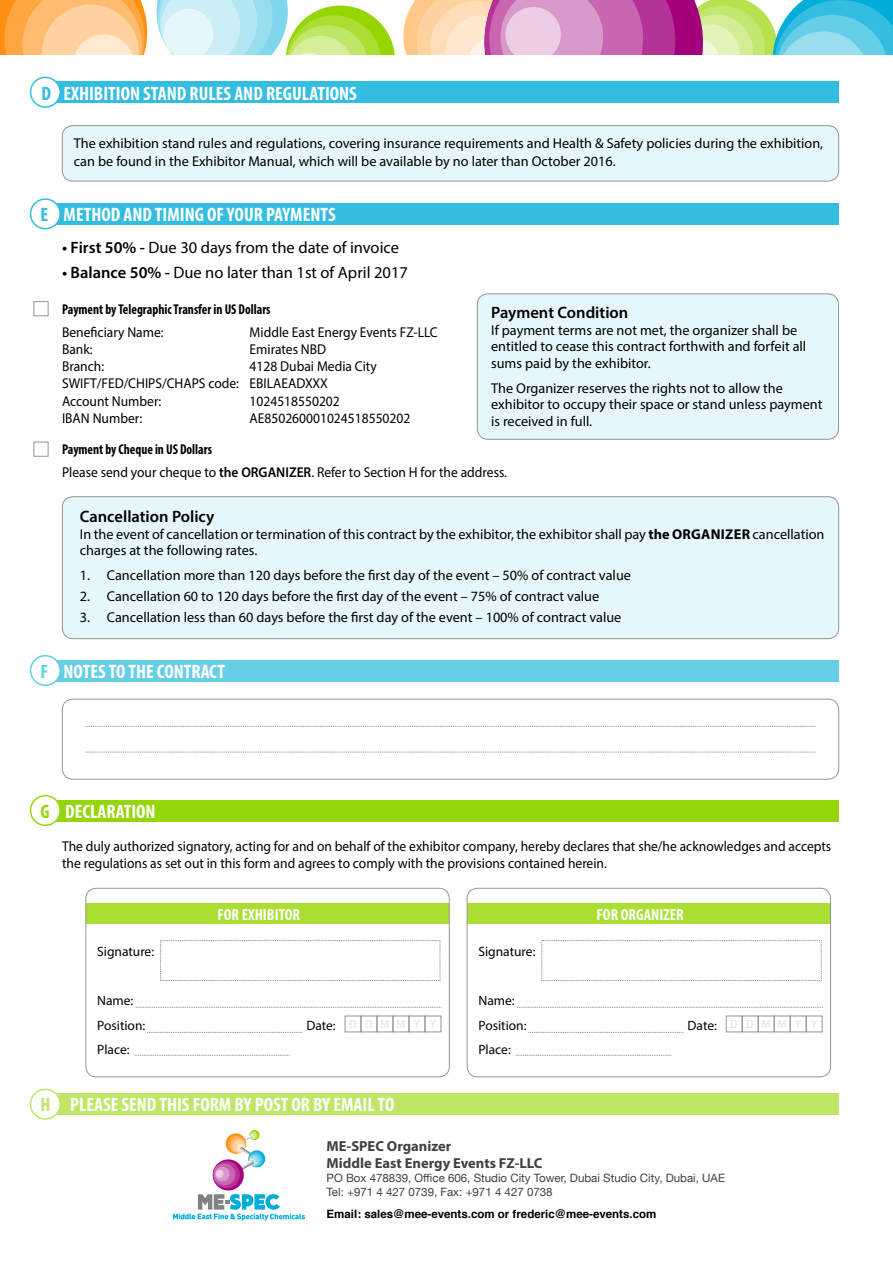
<style>
.page{position:relative;width:893px;height:1263px;background:#fff}
.page>*{position:absolute;margin:0;border:0;box-sizing:border-box;transform-origin:0 0}
.t1{font:700 condensed 19.5px "Myriad Pro";color:#fff}
.t2{font:16.5px "Myriad Pro";color:#000}
.t3{font:600 16.5px "Myriad Pro";color:#000}
.t4{font:700 condensed 16.05px "Myriad Pro";color:#fff}
.t5{font:700 14.55px/17.4px "Myriad Pro";color:#414042}
.t6{font:14.25px/16.5px "Myriad Pro";color:#000}
.t7{font:14.25px/17.1px "Myriad Pro";color:#000;scale:.95 1}
.t8{font:700 condensed 14.25px "Myriad Pro";color:#000;scale:.93 1}
.t9{font:13.5px/24.5px "Myriad Pro";color:#000}
.t10{font:11.7px "Myriad Pro";letter-spacing:.78em;color:#e1e2e3;scale:.92 1}
.t11{font:11.55px/13.8px "Helvetica Neue";color:#414042}
.t12{font:700 11.55px "Helvetica";color:#000}
.s1{color:#33bde0}
.s2{font-weight:600}
.s3{font-weight:700}
.s4{color:#66cee7}
.s5{color:#94d60a}
.s6{color:#bfe666}
</style>
<div class="page">
<div style="left:51px;top:203px;width:788px;height:22px;background:#33bde0"></div>
<div style="left:51px;top:660px;width:788px;height:21px;background:#66cee7"></div>
<div style="left:51px;top:800px;width:788px;height:21px;background:#94d60a"></div>
<div style="left:31px;top:199px;width:29px;height:30px;background:#fffffe;border-radius:50%"></div>
<div style="left:30px;top:198px;width:31px;height:31px;border:2px solid #33bde0;border-radius:50%"></div>
<div style="left:31px;top:656px;width:29px;height:29px;background:#fffffe;border-radius:50%"></div>
<div style="left:30px;top:655px;width:31px;height:31px;border:2px solid #66cee7;border-radius:50%"></div>
<div style="left:31px;top:796px;width:29px;height:29px;background:#fff;border-radius:50%"></div>
<div style="left:30px;top:795px;width:31px;height:31px;border:2px solid #94d60a;border-radius:50%"></div>
<div style="left:34px;top:301px;width:14px;height:15px;border:1px solid #939598"></div>
<div style="left:34px;top:442px;width:14px;height:15px;border:1px solid #939598"></div>
<div style="left:62px;top:497px;width:777px;height:142px;background:#e6f7fb;border-radius:11px"></div>
<div style="left:62px;top:496px;width:777px;height:143px;border:1px solid #939598;border-radius:11px"></div>
<div style="left:62px;top:699px;width:777px;height:80px;border:1px solid #939598;border-radius:11px"></div>
<svg style="left:85px;top:726px;width:731px;height:1px"></svg>
<svg style="left:85px;top:752px;width:731px;height:1px"></svg>
<div style="left:51px;top:82px;width:788px;height:21px;background:#33bde0"></div>
<div style="left:31px;top:77px;width:29px;height:30px;background:#fffffe;border-radius:50%"></div>
<div style="left:30px;top:77px;width:31px;height:31px;border:2px solid #33bde0;border-radius:50%"></div>
<div style="left:86px;top:903px;width:363px;height:21px;background:#aade33"></div>
<div style="left:86px;top:888px;width:364px;height:189px;border:1px solid #939598;border-radius:10px"></div>
<div style="left:467px;top:903px;width:363px;height:21px;background:#aade33"></div>
<div style="left:467px;top:888px;width:364px;height:189px;border:1px solid #939598;border-radius:10px"></div>
<svg style="left:136px;top:1007px;width:306px;height:1px"></svg>
<svg style="left:517px;top:1007px;width:306px;height:1px"></svg>
<svg style="left:147px;top:1032px;width:155px;height:1px"></svg>
<svg style="left:135px;top:1055px;width:155px;height:1px"></svg>
<svg style="left:528px;top:1032px;width:156px;height:1px"></svg>
<svg style="left:516px;top:1055px;width:155px;height:1px"></svg>
<svg style="left:160px;top:940px;width:281px;height:41px"></svg>
<svg style="left:541px;top:940px;width:281px;height:41px"></svg>
<div style="left:345px;top:1016px;width:16px;height:16px;border:1px solid #939598"></div>
<div style="left:361px;top:1016px;width:16px;height:16px;border:1px solid #939598"></div>
<div style="left:377px;top:1016px;width:16px;height:16px;border:1px solid #939598"></div>
<div style="left:393px;top:1016px;width:16px;height:16px;border:1px solid #939598"></div>
<div style="left:409px;top:1016px;width:16px;height:16px;border:1px solid #939598"></div>
<div style="left:425px;top:1016px;width:16px;height:16px;border:1px solid #939598"></div>
<div style="left:726px;top:1016px;width:16px;height:16px;border:1px solid #939598"></div>
<div style="left:742px;top:1016px;width:16px;height:16px;border:1px solid #939598"></div>
<div style="left:758px;top:1016px;width:16px;height:16px;border:1px solid #939598"></div>
<div style="left:774px;top:1016px;width:16px;height:16px;border:1px solid #939598"></div>
<div style="left:790px;top:1016px;width:16px;height:16px;border:1px solid #939598"></div>
<div style="left:806px;top:1016px;width:16px;height:16px;border:1px solid #939598"></div>
<div style="left:51px;top:1094px;width:788px;height:21px;background:#bfe666"></div>
<div style="left:31px;top:1089px;width:29px;height:30px;background:#fff;border-radius:50%"></div>
<div style="left:30px;top:1088px;width:31px;height:32px;border:2px solid #bfe666;border-radius:50%"></div>
<svg style="left:173px;top:1130px;width:132px;height:91px"></svg>
<svg style="left:0;top:0;width:148px;height:54px;background:#ffc27f"></svg>
<svg style="left:157px;top:0;width:736px;height:54px;background:#bec0bc"></svg>
<div style="left:477px;top:294px;width:361px;height:145px;background:#e6f7fb;border-radius:11px"></div>
<div style="left:477px;top:294px;width:362px;height:146px;border:1px solid #939598;border-radius:11px"></div>
<div style="left:62px;top:126px;width:777px;height:55px;background:#e6f7fb;border-radius:11px"></div>
<div style="left:62px;top:125px;width:777px;height:56px;border:1px solid #939598;border-radius:11px"></div>
<h1 class="t1" style="left:41px;top:81px;width:317px"><span class="s1">D</span> EXHIBITION STAND RULES AND REGULATIONS</h1>
<p class="t6" style="left:74px;top:135px;width:751px;line-height:17.1px">The exhibition stand rules and regulations, covering insurance requirements and Health &amp; Safety policies during the exhibition, can be found in the Exhibitor Manual, which will be available by no later than October 2016.</p>
<h1 class="t1" style="left:40px;top:202px;width:297px"><span class="s1">E</span> METHOD AND TIMING OF YOUR PAYMENTS</h1>
<p class="t2" style="left:62px;top:238px;width:339px"><span class="s2">• First 50% -</span> Due 30 days from the date of invoice</p>
<p class="t2" style="left:62px;top:263px;width:347px"><span class="s2">• Balance 50% -</span> Due no later than 1st of April 2017</p>
<p class="t8" style="left:62px;top:300px;width:226px">Payment by Telegraphic Transfer in US Dollars</p>
<p class="t7" style="left:62px;top:324px;width:108px">Beneficiary Name:</p>
<p class="t7" style="left:250px;top:324px;width:200px">Middle East Energy Events FZ-LLC</p>
<p class="t7" style="left:62px;top:341px;width:34px">Bank:</p>
<p class="t7" style="left:250px;top:341px;width:82px">Emirates NBD</p>
<p class="t7" style="left:62px;top:358px;width:46px">Branch:</p>
<p class="t7" style="left:62px;top:358px;width:333px;text-indent:187px">4128 Dubai Media City<br>SWIFT/FED/CHIPS/CHAPS code: EBILAEADXXX<br>Account Number:</p>
<p class="t7" style="left:250px;top:392px;width:97px">1024518550202</p>
<p class="t7" style="left:62px;top:409px;width:86px">IBAN Number:</p>
<p class="t7" style="left:250px;top:409px;width:171px">AE850260001024518550202</p>
<p class="t8" style="left:62px;top:441px;width:163px">Payment by Cheque in US Dollars</p>
<p class="t3" style="left:491px;top:302px;width:139px">Payment Condition</p>
<p class="t6" style="left:491px;top:321px;width:317px">If payment terms are not met, the organizer shall be entitled to cease this contract forthwith and forfeit all sums paid by the exhibitor.</p>
<p class="t6" style="left:491px;top:379px;width:333px">The Organizer reserves the rights not to allow the exhibitor to occupy their space or stand unless payment is received in full.</p>
<p class="t7" style="left:62px;top:463px;width:470px">Please send your cheque to <span class="s2">the ORGANIZER</span>. Refer to Section H for the address.</p>
<p class="t3" style="left:80px;top:506px;width:136px">Cancellation Policy</p>
<p class="t6" style="left:80px;top:525px;width:746px">In the event of cancellation or termination of this contract by the exhibitor, the exhibitor shall pay <span class="s3">the ORGANIZER</span> cancellation charges at the following rates.</p>
<p class="t6" style="left:80px;top:567px;width:553px">1. Cancellation more than 120 days before the first day of the event – 50% of contract value</p>
<p class="t6" style="left:80px;top:588px;width:521px">2. Cancellation 60 to 120 days before the first day of the event – 75% of contract value</p>
<p class="t6" style="left:80px;top:608px;width:543px">3. Cancellation less than 60 days before the first day of the event – 100% of contract value</p>
<h1 class="t1" style="left:40px;top:659px;width:186px"><span class="s4">F</span> NOTES TO THE CONTRACT</h1>
<h1 class="t1" style="left:40px;top:799px;width:117px"><span class="s5">G</span> DECLARATION</h1>
<p class="t7" style="left:62px;top:837px;width:811px">The duly authorized signatory, acting for and on behalf of the exhibitor company, hereby declares that she/he acknowledges and accepts the regulations as set out in this form and agrees to comply with the provisions contained herein.</p>
<p class="t4" style="left:218px;top:904px;width:84px">FOR EXHIBITOR</p>
<p class="t9" style="left:97px;top:939px;width:58px">Signature:</p>
<p class="t9" style="left:97px;top:988px;width:50px">Name:<br>Position:</p>
<p class="t4" style="left:597px;top:904px;width:88px">FOR ORGANIZER</p>
<p class="t9" style="left:478px;top:939px;width:58px">Signature:</p>
<p class="t9" style="left:478px;top:988px;width:50px">Name:<br>Position:</p>
<p class="t10" style="left:349px;top:1017px;width:96px">DDMMY Y</p>
<p class="t10" style="left:731px;top:1017px;width:96px">DDMMY Y</p>
<p class="t9" style="left:306px;top:1013px;width:31px">Date:</p>
<p class="t9" style="left:688px;top:1013px;width:31px">Date:</p>
<p class="t9" style="left:97px;top:1037px;width:34px">Place:</p>
<h1 class="t1" style="left:40px;top:1093px;width:355px"><span class="s6">H</span> PLEASE SEND THIS FORM BY POST OR BY EMAIL TO</h1>
<p class="t9" style="left:478px;top:1037px;width:34px">Place:</p>
<p class="t5" style="left:327px;top:1137px;width:217px">ME-SPEC Organizer<br>Middle East Energy Events FZ-LLC</p>
<p class="t11" style="left:327px;top:1172px;width:400px">PO Box 478839, Office 606, Studio City Tower, Dubai Studio City, Dubai, UAE<br>Tel: +971 4 427 0739, Fax: +971 4 427 0738</p>
<p class="t12" style="left:327px;top:1205px;width:331px">Email: sales@mee-events.com or frederic@mee-events.com</p>
</div>
